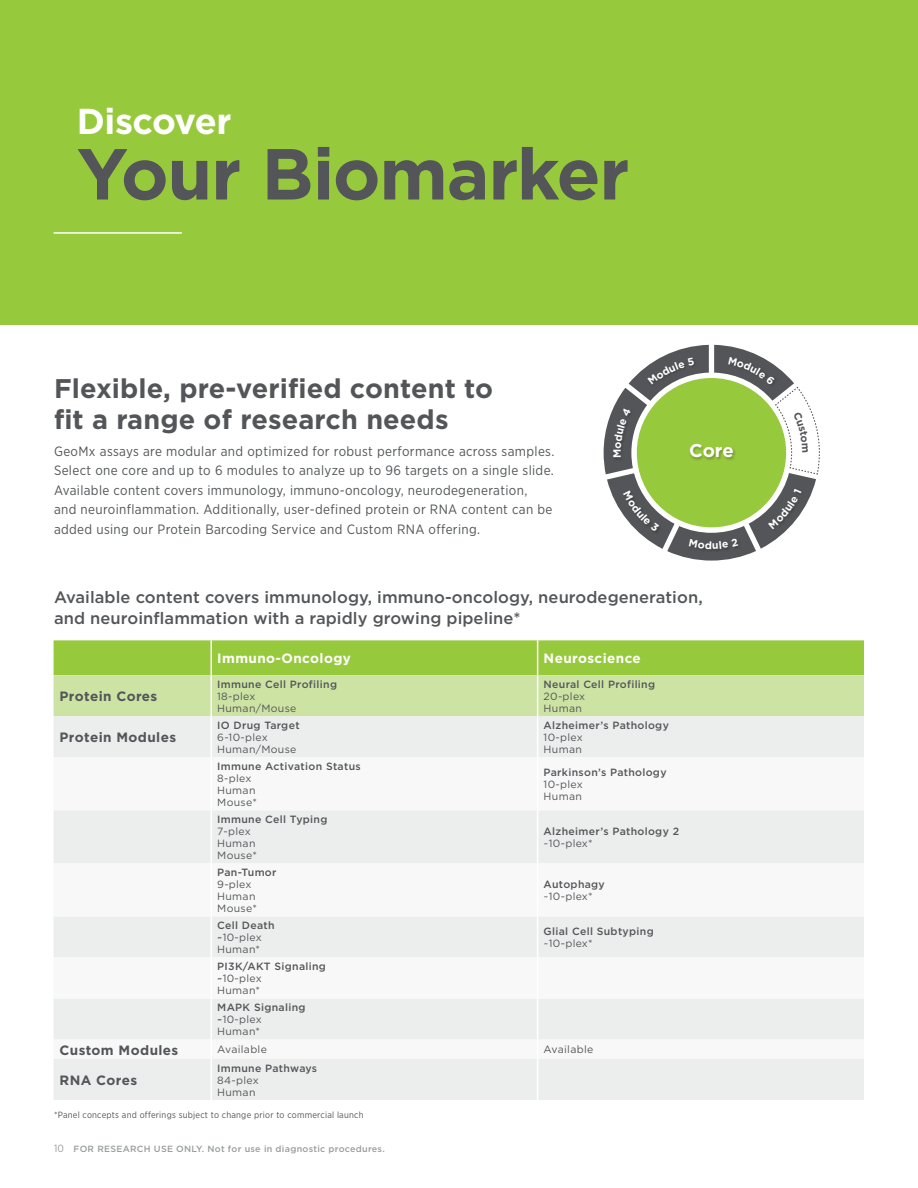
<style>
.page{position:relative;width:918px;height:1188px;background:#fff}
.page>*{position:absolute;margin:0;border:0;box-sizing:border-box;transform-origin:0 0}
.Header_1-_48_48_Bold{font:700 72px "Gotham";letter-spacing:-.02em;color:#535558}
.Header_1-_48_48_Bold-2{font:700 36px "Gotham";letter-spacing:-.015em;color:#fff}
.Header_5{font:700 27px/31.5px "Gotham";letter-spacing:.005em;color:#535558}
.t1{font:700 18.45px "Gotham";color:#fff}
.Header_5-2{font:500 16.5px/21px "Gotham";letter-spacing:.005em;color:#535558}
.Header_5-3{font:13.5px/19.5px "Gotham Narrow";letter-spacing:.025em;color:#535558}
.NOTES_TO_UPDATE{font:700 13.5px "Gotham";letter-spacing:.03em;color:#535558}
.NOTES_TO_UPDATE-2{font:700 13.5px "Gotham";letter-spacing:.03em;color:#fff}
.t2{font:700 10.65px "Gotham";color:#fff}
.NOTES_TO_UPDATE-3{font:500 10.5px/12px "Gotham";letter-spacing:.03em;color:#535558}
.NOTES_TO_UPDATE-4{font:10.5px/12px "Gotham";letter-spacing:.03em;color:#535558}
.Footer__Body_Copy{font:9px "Gotham Narrow";letter-spacing:.025em;color:#535558}
.t3{font:500 9px "Gotham";letter-spacing:.03em;color:#9a9d9d}
.s1{color:#fff}
.s2{font-weight:400}
.s3{font-family:"Gotham Narrow";font-weight:400;font-size:10.5px}
</style>
<div class="page">
<div style="left:0;top:0;width:918px;height:325px;background:#97c93c"></div>
<svg style="left:54px;top:640px;width:810px;height:76px;background:#b4d775"></svg>
<div style="left:54px;top:716px;width:810px;height:384px;background:#eceded"></div>
<svg style="left:54px;top:757px;width:810px;height:302px"></svg>
<hr style="left:210px;top:640px;width:2px;height:35px;background:#fff">
<hr style="left:537px;top:640px;width:1px;height:35px;background:#fff">
<hr style="left:210px;top:675px;width:2px;height:41px;background:#fff">
<hr style="left:537px;top:675px;width:1px;height:41px;background:#fff">
<hr style="left:210px;top:716px;width:2px;height:41px;background:#fff">
<hr style="left:537px;top:716px;width:1px;height:41px;background:#fff">
<hr style="left:210px;top:757px;width:2px;height:53px;background:#fff">
<hr style="left:537px;top:757px;width:1px;height:53px;background:#fff">
<hr style="left:210px;top:810px;width:2px;height:53px;background:#fff">
<hr style="left:537px;top:810px;width:1px;height:53px;background:#fff">
<hr style="left:210px;top:863px;width:2px;height:53px;background:#fff">
<hr style="left:537px;top:863px;width:1px;height:53px;background:#fff">
<hr style="left:210px;top:916px;width:2px;height:41px;background:#fff">
<hr style="left:537px;top:916px;width:1px;height:41px;background:#fff">
<hr style="left:210px;top:957px;width:2px;height:42px;background:#fff">
<hr style="left:537px;top:957px;width:1px;height:42px;background:#fff">
<hr style="left:210px;top:999px;width:2px;height:41px;background:#fff">
<hr style="left:537px;top:999px;width:1px;height:41px;background:#fff">
<svg style="left:210px;top:1040px;width:2px;height:19px"></svg>
<svg style="left:537px;top:1040px;width:1px;height:19px"></svg>
<hr style="left:210px;top:1059px;width:2px;height:41px;background:#fff">
<hr style="left:537px;top:1059px;width:1px;height:41px;background:#fff">
<hr style="left:54px;top:232px;width:128px;height:2px;background:#fff">
<svg style="left:604px;top:345px;width:216px;height:216px"></svg>
<p class="Header_1-_48_48_Bold-2" style="left:77px;top:97px;width:156px">Discover</p>
<p class="Header_1-_48_48_Bold" style="left:77px;top:126px;width:554px">Your Biomarker</p>
<p class="Header_5" style="left:54px;top:372px;width:441px">Flexible, pre-verified content to fit a range of research needs<span class="s1">.</span></p>
<p class="Header_5-3" style="left:54px;top:441px;width:502px">GeoMx assays are modular and optimized for robust performance across samples.<br>Select one core and up to 6 modules to analyze up to 96 targets on a single slide.<br>Available content covers immunology, immuno-oncology, neurodegeneration,<br>and neuroinflammation. Additionally, user-defined protein or RNA content can be added using our Protein Barcoding Service and Custom RNA offering.</p>
<p class="t1" style="left:689px;top:439px;width:46px">Core</p>
<p class="t2" style="left:610px;top:458px;width:11px;rotate:-90deg">M</p>
<p class="Header_5-2" style="left:54px;top:587px;width:650px">Available content covers immunology, immuno-oncology, neurodegeneration, and neuroinflammation with a rapidly growing pipeline*</p>
<p class="NOTES_TO_UPDATE-2" style="left:217px;top:649px;width:135px">Immuno-Oncology</p>
<p class="NOTES_TO_UPDATE-2" style="left:544px;top:649px;width:99px">Neuroscience</p>
<p class="NOTES_TO_UPDATE" style="left:60px;top:687px;width:99px">Protein Cores</p>
<p class="NOTES_TO_UPDATE-3" style="left:217px;top:678px;width:121px">Immune Cell Profiling<br><span class="s2">18-plex</span></p>
<p class="NOTES_TO_UPDATE-4" style="left:217px;top:702px;width:81px">Human/Mouse</p>
<p class="NOTES_TO_UPDATE" style="left:60px;top:728px;width:118px">Protein Modules</p>
<p class="NOTES_TO_UPDATE-3" style="left:217px;top:719px;width:84px">IO Drug Target<br><span class="s2">6-10-plex</span></p>
<p class="NOTES_TO_UPDATE-4" style="left:217px;top:743px;width:81px">Human/Mouse</p>
<p class="NOTES_TO_UPDATE-3" style="left:217px;top:760px;width:145px">Immune Activation Status<br><span class="s2">8-plex</span></p>
<p class="NOTES_TO_UPDATE-4" style="left:217px;top:784px;width:41px">Human<br>Mouse*</p>
<p class="NOTES_TO_UPDATE-3" style="left:217px;top:813px;width:112px">Immune Cell Typing<br><span class="s2">7-plex</span></p>
<p class="NOTES_TO_UPDATE-4" style="left:217px;top:837px;width:41px">Human<br>Mouse*</p>
<p class="NOTES_TO_UPDATE-3" style="left:217px;top:866px;width:61px">Pan-Tumor<br><span class="s2">9-plex</span></p>
<p class="NOTES_TO_UPDATE-4" style="left:217px;top:890px;width:41px">Human<br>Mouse*</p>
<p class="NOTES_TO_UPDATE-3" style="left:217px;top:919px;width:59px">Cell Death ~<span class="s2">10-plex</span></p>
<p class="NOTES_TO_UPDATE-4" style="left:217px;top:943px;width:44px">Human*</p>
<p class="NOTES_TO_UPDATE-3" style="left:217px;top:960px;width:110px">PI3K/AKT Signaling ~<span class="s2">10-plex</span></p>
<p class="NOTES_TO_UPDATE-4" style="left:217px;top:984px;width:44px">Human*</p>
<p class="NOTES_TO_UPDATE-3" style="left:217px;top:1001px;width:90px">MAPK Signaling ~<span class="s2">10-plex</span></p>
<p class="NOTES_TO_UPDATE-4" style="left:217px;top:1025px;width:44px">Human*</p>
<p class="NOTES_TO_UPDATE-3" style="left:544px;top:678px;width:113px">Neural Cell Profiling<br><span class="s2">20-plex</span></p>
<p class="NOTES_TO_UPDATE-4" style="left:544px;top:702px;width:40px">Human</p>
<p class="NOTES_TO_UPDATE-3" style="left:544px;top:719px;width:127px">Alzheimer’s Pathology<br><span class="s2">10-plex</span></p>
<p class="NOTES_TO_UPDATE-4" style="left:544px;top:743px;width:40px">Human</p>
<p class="NOTES_TO_UPDATE-3" style="left:544px;top:766px;width:124px">Parkinson’s Pathology<br><span class="s2">10-plex</span></p>
<p class="NOTES_TO_UPDATE-4" style="left:544px;top:790px;width:40px">Human</p>
<p class="NOTES_TO_UPDATE-3" style="left:544px;top:825px;width:137px">Alzheimer’s Pathology 2 <span class="s2">~10-plex*</span></p>
<p class="NOTES_TO_UPDATE-3" style="left:544px;top:878px;width:63px">Autophagy <span class="s2">~10-plex*</span></p>
<p class="NOTES_TO_UPDATE-3" style="left:544px;top:925px;width:112px">Glial Cell Subtyping <span class="s2">~10-plex*</span></p>
<p class="NOTES_TO_UPDATE" style="left:60px;top:1041px;width:120px">Custom Modules</p>
<p class="NOTES_TO_UPDATE-4" style="left:217px;top:1044px;width:51px">Available</p>
<p class="NOTES_TO_UPDATE-4" style="left:544px;top:1044px;width:51px">Available</p>
<p class="NOTES_TO_UPDATE" style="left:60px;top:1071px;width:79px">RNA Cores</p>
<p class="NOTES_TO_UPDATE-3" style="left:217px;top:1062px;width:101px">Immune Pathways<br><span class="s2">84-plex</span></p>
<p class="NOTES_TO_UPDATE-4" style="left:217px;top:1086px;width:40px">Human</p>
<p class="Footer__Body_Copy" style="left:54px;top:1109px;width:311px">*Panel concepts and offerings subject to change prior to commercial launch</p>
<p class="t3" style="left:54px;top:1143px;width:332px"><span class="s3">10</span> FOR RESEARCH USE ONLY. Not for use in diagnostic procedures.</p>
</div>
